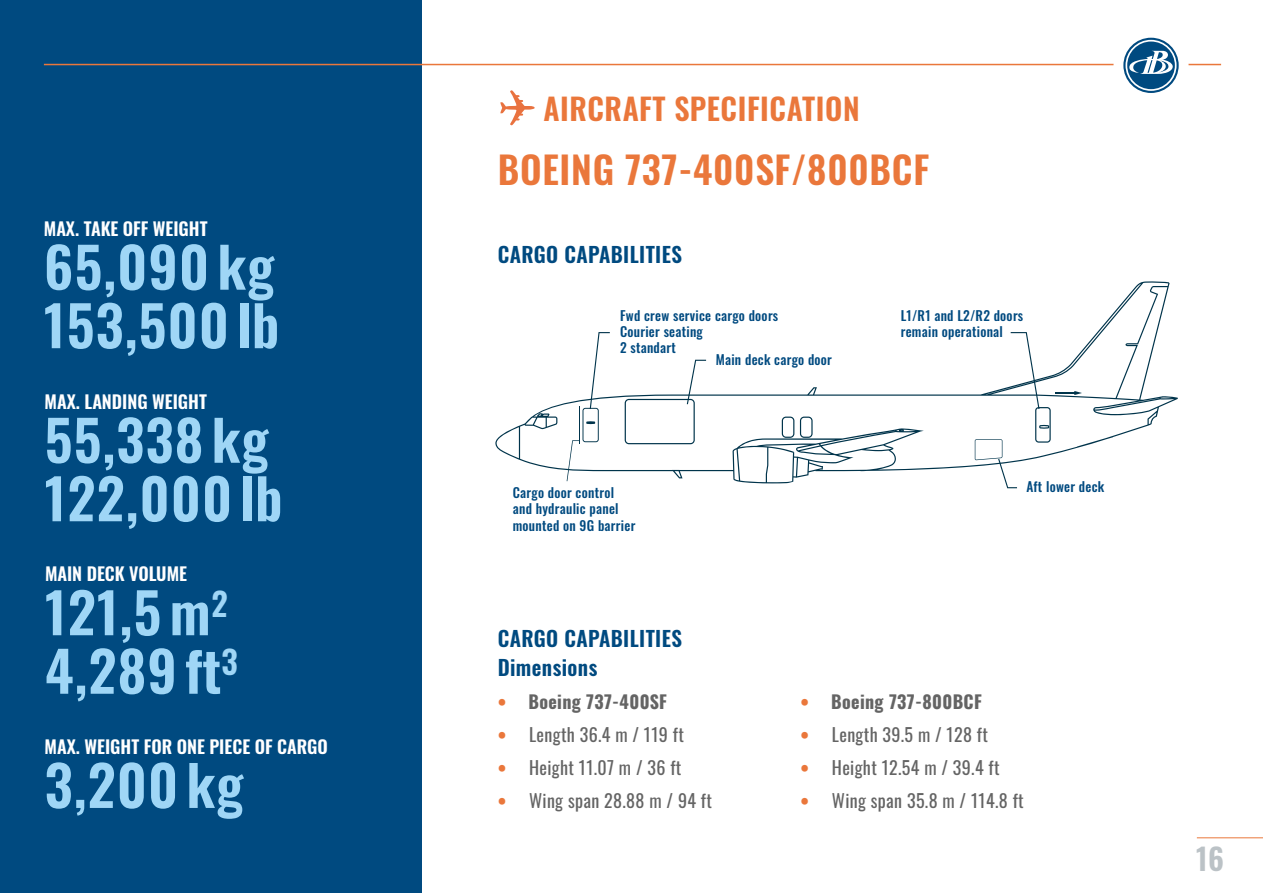
<style>
.page{position:relative;width:1263px;height:893px;background:#fff}
.page>*{position:absolute;margin:0;border:0;box-sizing:border-box;transform-origin:0 0}
.t1{font:600 55.5px/58.5px "Oswald";letter-spacing:.02em;color:#9fd6f6}
.t2{font:600 37.5px "Oswald";letter-spacing:.02em;color:#ea773b}
.t3{font:600 30px "Oswald";letter-spacing:.02em;color:#ea773b}
.t4{font:600 30px "Oswald";color:#bbc2c6}
.t5{font:600 21px/28.5px "Oswald";letter-spacing:.02em;color:#004a80}
.t6{font:18px "Oswald";letter-spacing:.02em;color:#646464}
.t7{font:600 18px "Oswald";color:#fff}
.t8{font:700 18px "Oswald";letter-spacing:.02em;color:#646464}
.t9{font:500 13.35px/16.4px "Oswald";letter-spacing:.02em;color:#004a80}
.s1{color:#ea773b}
.s2{font-weight:700;color:#ea773b}
</style>
<div class="page">
<hr style="left:1197px;top:837px;width:66px;height:1px;background:#ea773b">
<div style="left:0;top:0;width:422px;height:893px;background:#004a80"></div>
<hr style="left:44px;top:64px;width:1177px;height:1px;background:#ea773b">
<div style="left:1113px;top:28px;width:75px;height:75px;background:#fff;border-radius:50%"></div>
<svg style="left:1123px;top:38px;width:56px;height:55px"></svg>
<svg style="left:500px;top:90px;width:35px;height:35px"></svg>
<svg style="left:495px;top:281px;width:683px;height:202px"></svg>
<svg style="left:800px;top:417px;width:12px;height:21px"></svg>
<svg style="left:782px;top:417px;width:12px;height:21px"></svg>
<svg style="left:625px;top:360px;width:81px;height:84px"></svg>
<svg style="left:975px;top:332px;width:76px;height:156px"></svg>
<hr style="left:1055px;top:392px;width:21px;height:2px;background:#00344b">
<svg style="left:1074px;top:391px;width:8px;height:4px"></svg>
<svg style="left:567px;top:332px;width:43px;height:149px"></svg>
<hr style="left:579px;top:406px;width:1px;height:38px;background:#00344b">
<h3 class="t7" style="left:44px;top:212px;width:165px">MAX. TAKE OFF WEIGHT</h3>
<h1 class="t1" style="left:44px;top:232px;width:237px">65,090 kg<br>153,500 lb</h1>
<h3 class="t7" style="left:45px;top:385px;width:164px">MAX. LANDING WEIGHT</h3>
<h1 class="t1" style="left:45px;top:405px;width:239px">55,338 kg<br>122,000 lb</h1>
<h3 class="t7" style="left:45px;top:558px;width:143px">MAIN DECK VOLUME</h3>
<h1 class="t1" style="left:45px;top:578px;width:194px">121,5 m<sup>2<br></sup>4,289 ft<sup>3</sup></h1>
<h3 class="t7" style="left:45px;top:731px;width:285px">MAX. WEIGHT FOR ONE PIECE OF CARGO</h3>
<h1 class="t1" style="left:45px;top:751px;width:200px">3,200 kg</h1>
<h3 class="t3" style="left:544px;top:82px;width:318px">AIRCRAFT SPECIFICATION</h3>
<h2 class="t2" style="left:498px;top:136px;width:433px">BOEING 737-400SF/800BCF</h2>
<h3 class="t5" style="left:498px;top:238px;width:186px">CARGO CAPABILITIES</h3>
<p class="t9" style="left:620px;top:306px;width:160px">Fwd crew service cargo doors<br>Courier seating<br>2 standart</p>
<p class="t9" style="left:716px;top:351px;width:118px">Main deck cargo door</p>
<p class="t9" style="left:901px;top:306px;width:124px">L1/R1 and L2/R2 doors remain operational</p>
<p class="t9" style="left:513px;top:483px;width:124px">Cargo door control and hydraulic panel mounted on 9G barrier</p>
<p class="t9" style="left:1026px;top:478px;width:79px">Aft lower deck</p>
<h3 class="t5" style="left:498px;top:622px;width:186px">CARGO CAPABILITIES<br>Dimensions</h3>
<h3 class="t8" style="left:498px;top:685px;width:171px"><span class="s1">•</span> Boeing 737-400SF</h3>
<h3 class="t6" style="left:498px;top:718px;width:188px"><span class="s2">•</span> Length 36.4 m / 119 ft</h3>
<h3 class="t6" style="left:498px;top:751px;width:185px"><span class="s2">•</span> Height 11.07 m / 36 ft</h3>
<h3 class="t6" style="left:498px;top:784px;width:216px"><span class="s2">•</span> Wing span 28.88 m / 94 ft</h3>
<h3 class="t8" style="left:800px;top:686px;width:183px"><span class="s1">•</span> Boeing 737-800BCF</h3>
<h3 class="t6" style="left:800px;top:719px;width:189px"><span class="s2">•</span> Length 39.5 m / 128 ft</h3>
<h3 class="t6" style="left:800px;top:752px;width:201px"><span class="s2">•</span> Height 12.54 m / 39.4 ft</h3>
<h3 class="t6" style="left:800px;top:785px;width:225px"><span class="s2">•</span> Wing span 35.8 m / 114.8 ft</h3>
<h3 class="t4" style="left:1196px;top:832px;width:30px">16</h3>
</div>
